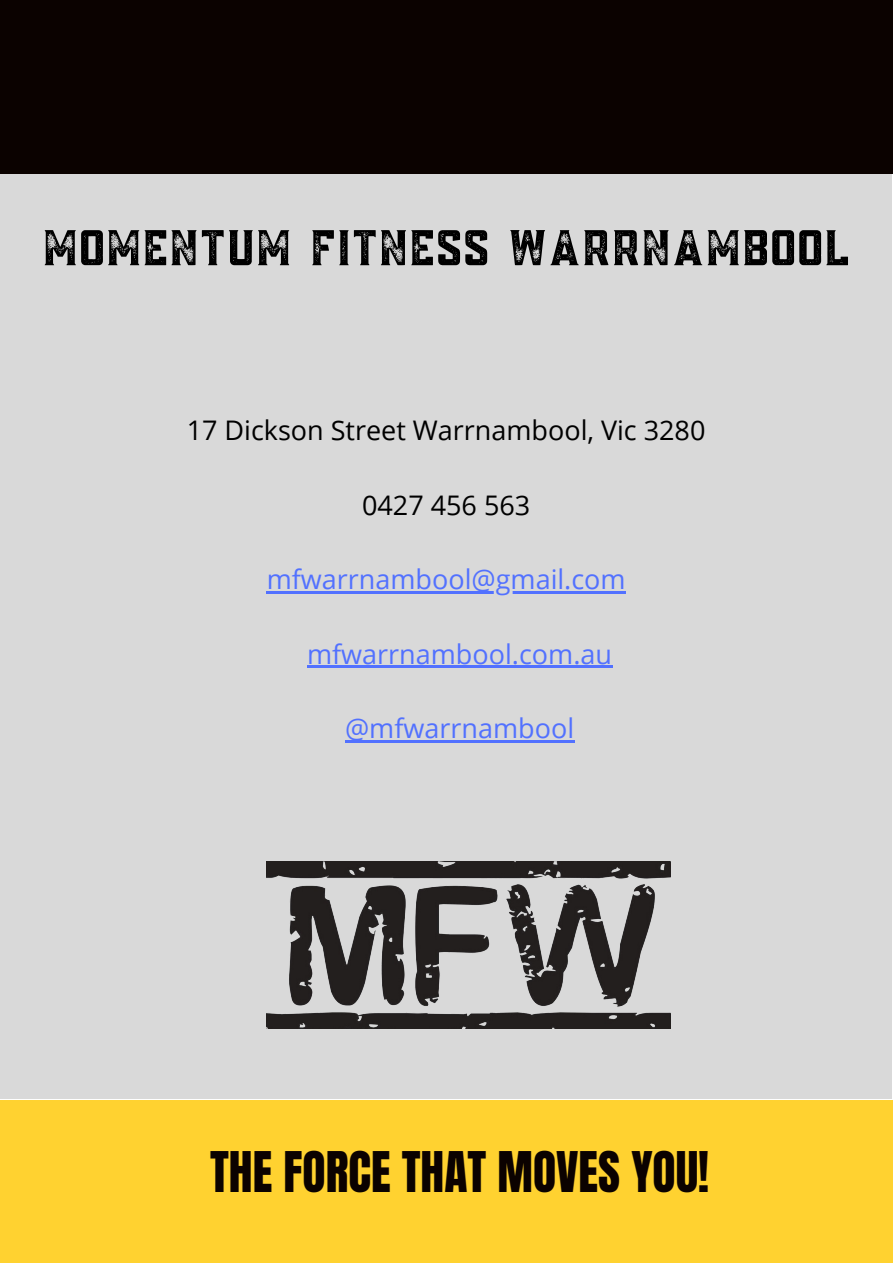
<style>
.page{position:relative;width:893px;height:1264px;background:#fff}
.page>*{position:absolute;margin:0;border:0;box-sizing:border-box;transform-origin:0 0}
.t1{font:52.5px "Posey Textured";color:#000}
.t2{font:47.7px "Anton";color:#0b0200}
.t3{font:27px "Open Sans";color:#5271ff}
.t4{font:27px "Open Sans";color:#000}
</style>
<div class="page">
<div style="left:0;top:174px;width:891px;height:924px;background:#d9d9d9"></div>
<img style="left:267px;top:861px;width:403px;height:167px">
<div style="left:0;top:0;width:892px;height:174px;background:#0b0200"></div>
<div style="left:0;top:1100px;width:892px;height:162px;background:#ffd230"></div>
<hr style="left:267px;top:591px;width:359px;height:2px;background:#5271ff">
<hr style="left:307px;top:665px;width:305px;height:3px;background:#5271ff">
<hr style="left:345px;top:740px;width:229px;height:2px;background:#5271ff">
<h1 class="t1" style="left:42px;top:216px;width:810px">MOMENTUM FITNESS WARRNAMBOOL</h1>
<p class="t4" style="left:187px;top:411px;width:520px">17 Dickson Street Warrnambool, Vic 3280</p>
<p class="t4" style="left:362px;top:486px;width:170px">0427 456 563</p>
<p class="t3" style="left:267px;top:560px;width:360px">mfwarrnambool@gmail.com</p>
<p class="t3" style="left:307px;top:634px;width:306px">mfwarrnambool.com.au</p>
<p class="t3" style="left:345px;top:709px;width:230px">@mfwarrnambool</p>
<h2 class="t2" style="left:210px;top:1137px;width:500px">THE FORCE THAT MOVES YOU!</h2>
</div>
